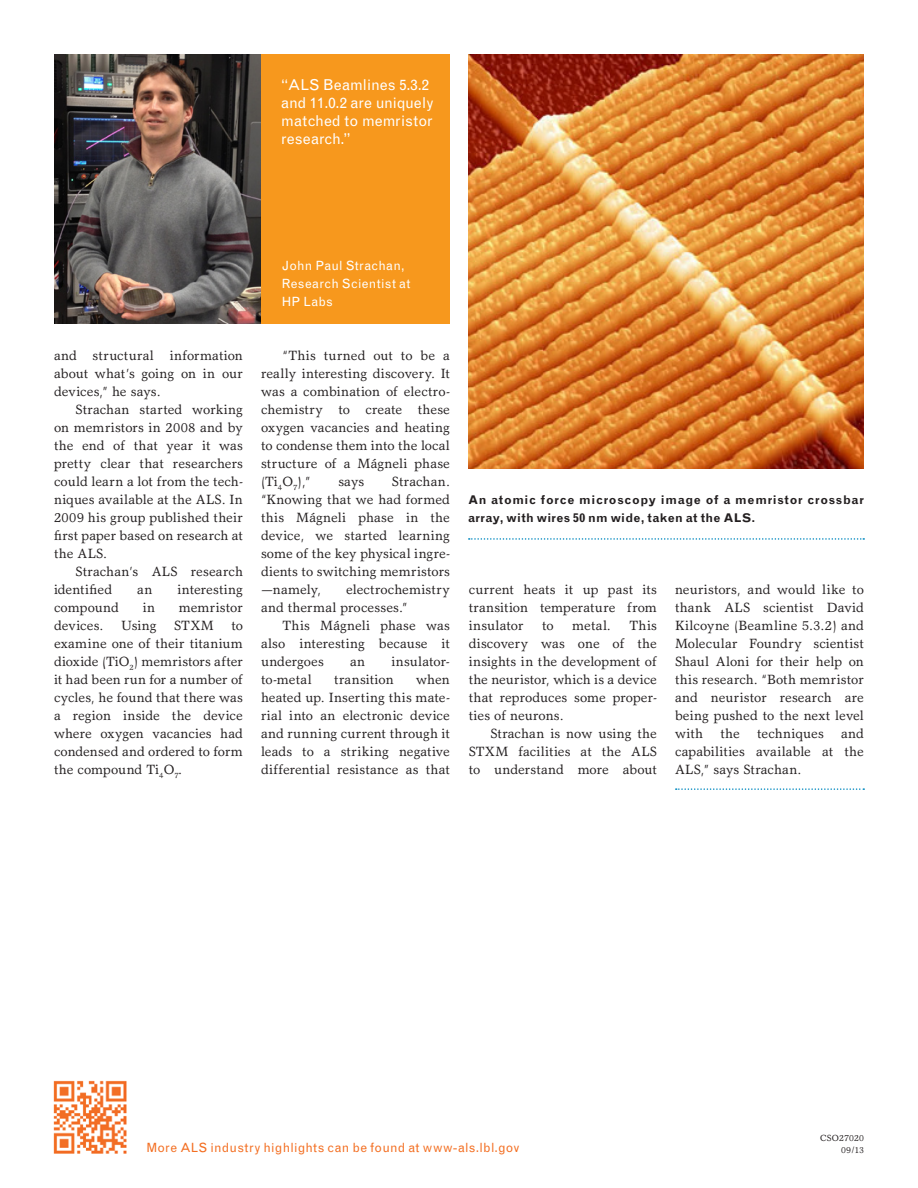
<style>
.page{position:relative;width:918px;height:1188px;background:#fff}
.page>*{position:absolute;margin:0;border:0;box-sizing:border-box;transform-origin:0 0}
.Scientist_photo_lege{font:15px/18px "Grotesque MT Std";color:#fff}
.Body{font:13.5px/18px "Garth Graphic";letter-spacing:.005em;color:#231f20;text-align:justify}
.sidebar_body{font:12.75px "Grotesque MT Std";letter-spacing:.015em;color:#f36e21}
.sidebar_body-2{font:12.75px/18px "Grotesque MT Std";letter-spacing:.02em;color:#fff}
.t1{font:700 12px/18px "Grotesque MT Std";letter-spacing:.05em;color:#231f20}
.Highlight_number_and{font:9px "Garth Graphic";letter-spacing:.02em;color:#231f20}
</style>
<div class="page">
<svg style="left:469px;top:538px;width:395px;height:2px"></svg>
<img style="left:468px;top:54px;width:396px;height:415px">
<svg style="left:676px;top:788px;width:188px;height:2px"></svg>
<img style="left:54px;top:54px;width:207px;height:270px">
<img style="left:53px;top:1080px;width:74px;height:74px">
<div style="left:261px;top:54px;width:189px;height:270px;background:#f7981d"></div>
<p class="Scientist_photo_lege" style="left:281px;top:76px;width:154px">“ALS Beamlines 5.3.2 and 11.0.2 are uniquely matched to memristor research.”</p>
<p class="Body" style="left:54px;top:346px;width:191px">and structural information about what’s going on in our devices,” he says.</p>
<p class="Body" style="left:54px;top:400px;width:191px;text-indent:22px">Strachan started working on memristors in 2008 and by the end of that year it was pretty clear that researchers could learn a lot from the tech&shy;niques available at the ALS. In 2009 his group published their first paper based on research at the ALS.</p>
<p class="Body" style="left:54px;top:562px;width:191px;text-indent:22px">Strachan’s ALS research identified</p>
<p class="Body" style="left:137px;top:580px;width:17px">an</p>
<p class="Body" style="left:177px;top:580px;width:67px">interesting</p>
<p class="Body" style="left:54px;top:598px;width:66px">compound</p>
<p class="Body" style="left:143px;top:598px;width:14px">in</p>
<p class="Body" style="left:179px;top:598px;width:66px">memristor</p>
<p class="Body" style="left:54px;top:616px;width:51px">devices.</p>
<p class="Body" style="left:121px;top:616px;width:37px">Using</p>
<p class="Body" style="left:174px;top:616px;width:41px">STXM</p>
<p class="Body" style="left:54px;top:616px;width:191px;text-indent:177px">to examine one of their titanium dioxide (TiO<sub>2</sub>) memristors after it had been run for a number of cycles, he found that there was a region inside the device where oxygen vacancies had condensed and ordered to form the compound Ti<sub>4</sub>O<sub>7</sub>.</p>
<p class="sidebar_body-2" style="left:282px;top:257px;width:130px">John Paul Strachan,<br>Research Scientist at<br>HP Labs</p>
<p class="Body" style="left:261px;top:346px;width:191px;text-indent:22px">“This turned out to be a really interesting discovery. It was a combination of electro&shy;chemistry to create these oxygen vacancies and heating to condense them into the local structure of a Mágneli phase (Ti<sub>4</sub>O<sub>7</sub>),”</p>
<p class="Body" style="left:261px;top:472px;width:191px;text-indent:131px">Strachan. “Knowing that we had formed this Mágneli phase in the device, we started learning some of the key physical ingre&shy;dients to switching memristors —namely,</p>
<p class="Body" style="left:338px;top:472px;width:27px">says</p>
<p class="Body" style="left:261px;top:580px;width:190px;text-indent:85px">electrochemistry and thermal processes.”</p>
<p class="Body" style="left:261px;top:616px;width:191px;text-indent:22px">This Mágneli phase was also interesting because it undergoes</p>
<p class="Body" style="left:350px;top:652px;width:17px">an</p>
<p class="Body" style="left:391px;top:652px;width:60px">insulator-</p>
<p class="Body" style="left:261px;top:670px;width:52px">to-metal</p>
<p class="Body" style="left:334px;top:670px;width:61px">transition</p>
<p class="Body" style="left:261px;top:670px;width:191px;text-indent:155px">when heated up. Inserting this mate&shy;rial into an electronic device and running current through it leads to a striking negative differential resistance as that</p>
<p class="t1" style="left:468px;top:491px;width:397px">An atomic force microscopy image of a memristor crossbar array, with wires 50 nm wide, taken at the ALS.</p>
<p class="Body" style="left:469px;top:580px;width:190px">current heats it up past its transition temperature from insulator</p>
<p class="Body" style="left:469px;top:616px;width:190px;text-indent:161px">This discovery was one of the insights in the development of the neuristor, which is a device that reproduces some proper&shy;ties of neurons.</p>
<p class="Body" style="left:469px;top:724px;width:190px;text-indent:22px">Strachan is now using the STXM facilities at the ALS to understand more about</p>
<p class="Body" style="left:542px;top:616px;width:13px">to</p>
<p class="Body" style="left:572px;top:616px;width:40px">metal.</p>
<p class="Body" style="left:675px;top:580px;width:191px">neuristors, and would like to thank ALS scientist David Kilcoyne (Beamline 5.3.2) and Molecular Foundry scientist Shaul Aloni for their help on this research. “Both memristor and neuristor research are being pushed to the next level with</p>
<p class="Body" style="left:675px;top:724px;width:190px;text-indent:166px">and capabilities available at the ALS,” says Strachan.</p>
<p class="Body" style="left:720px;top:724px;width:21px">the</p>
<p class="Body" style="left:757px;top:724px;width:68px">techniques</p>
<p class="sidebar_body" style="left:146px;top:1140px;width:375px">More ALS industry highlights can be found at www-als.lbl.gov</p>
<p class="Highlight_number_and" style="left:820px;top:1133px;width:45px">CSO27020</p>
<p class="Highlight_number_and" style="left:841px;top:1145px;width:24px">09/13</p>
</div>
